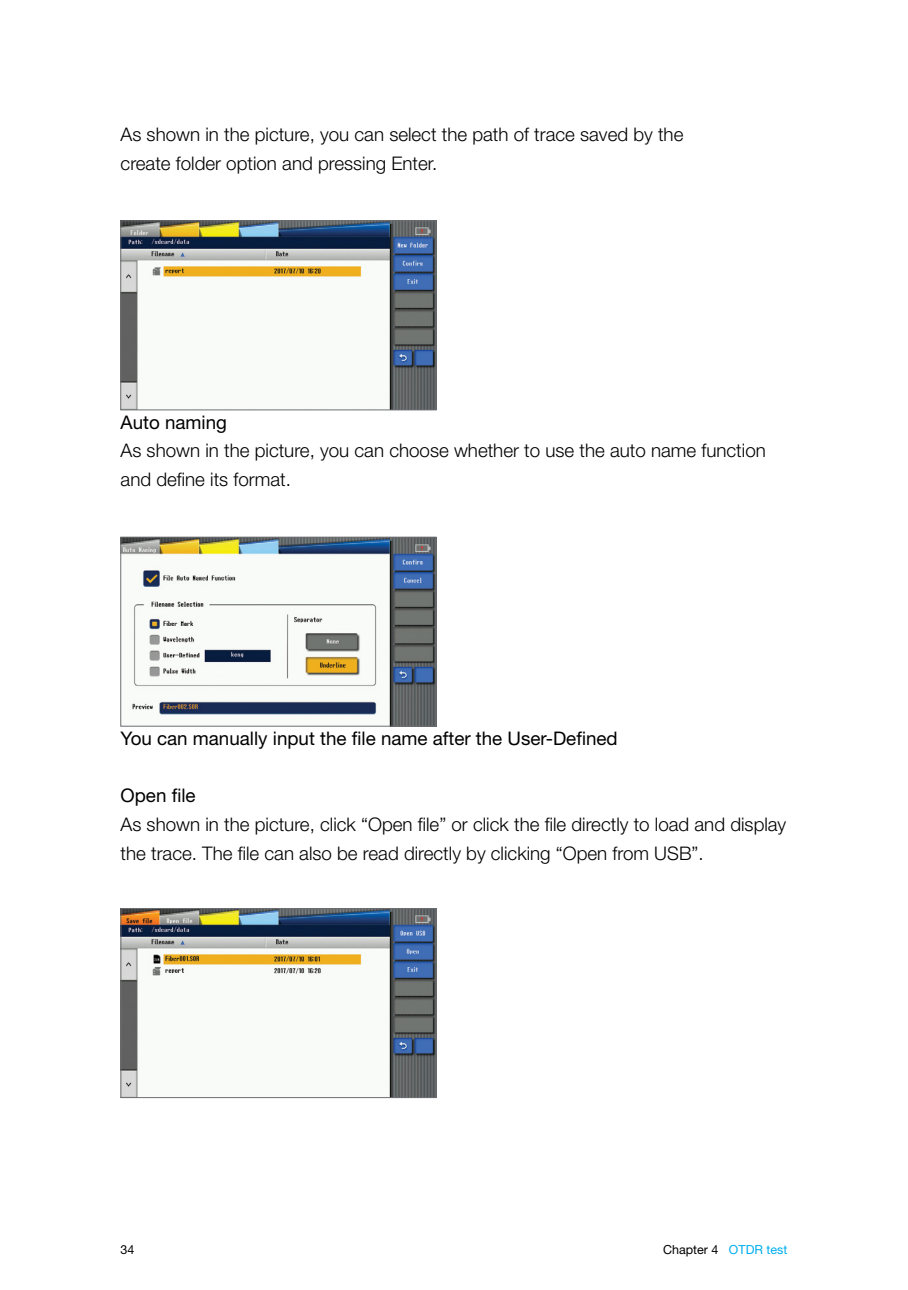
<style>
.page{position:relative;width:908px;height:1290px;background:#fff}
.page>*{position:absolute;margin:0;border:0;box-sizing:border-box;transform-origin:0 0}
.t1{font:300 18.75px/28.8px "Helvetica Neue LT Std";color:#000}
.t2{font:18.75px "Helvetica Neue LT Std";color:#000}
.t3{font:12.5px "Helvetica Neue LT Std";color:#000}
.s1{color:#00aeef}
</style>
<div class="page">
<img style="left:122px;top:223px;width:312px;height:185px">
<div style="left:120px;top:221px;width:316px;height:189px;border:1px solid #6d6e71"></div>
<img style="left:122px;top:539px;width:312px;height:185px">
<div style="left:120px;top:537px;width:316px;height:189px;border:1px solid #6d6e71"></div>
<img style="left:122px;top:910px;width:312px;height:186px">
<div style="left:120px;top:908px;width:316px;height:190px;border:1px solid #6d6e71"></div>
<p class="t1" style="left:120px;top:120px;width:564px">As shown in the picture, you can select the path of trace saved by the create folder option and pressing Enter.</p>
<p class="t2" style="left:120px;top:411px;width:108px">Auto naming</p>
<p class="t1" style="left:120px;top:436px;width:646px">As shown in the picture, you can choose whether to use the auto name function and define its format.</p>
<p class="t2" style="left:120px;top:727px;width:498px">You can manually input the file name after the User-Defined</p>
<p class="t2" style="left:120px;top:784px;width:77px">Open file</p>
<p class="t1" style="left:120px;top:809px;width:667px">As shown in the picture, click “Open file” or click the file directly to load and display the trace. The file can also be read directly by clicking “Open from USB”.</p>
<p class="t3" style="left:120px;top:1241px;width:15px">34</p>
<p class="t3" style="left:663px;top:1241px;width:126px">Chapter 4 <span class="s1">OTDR test</span></p>
</div>
